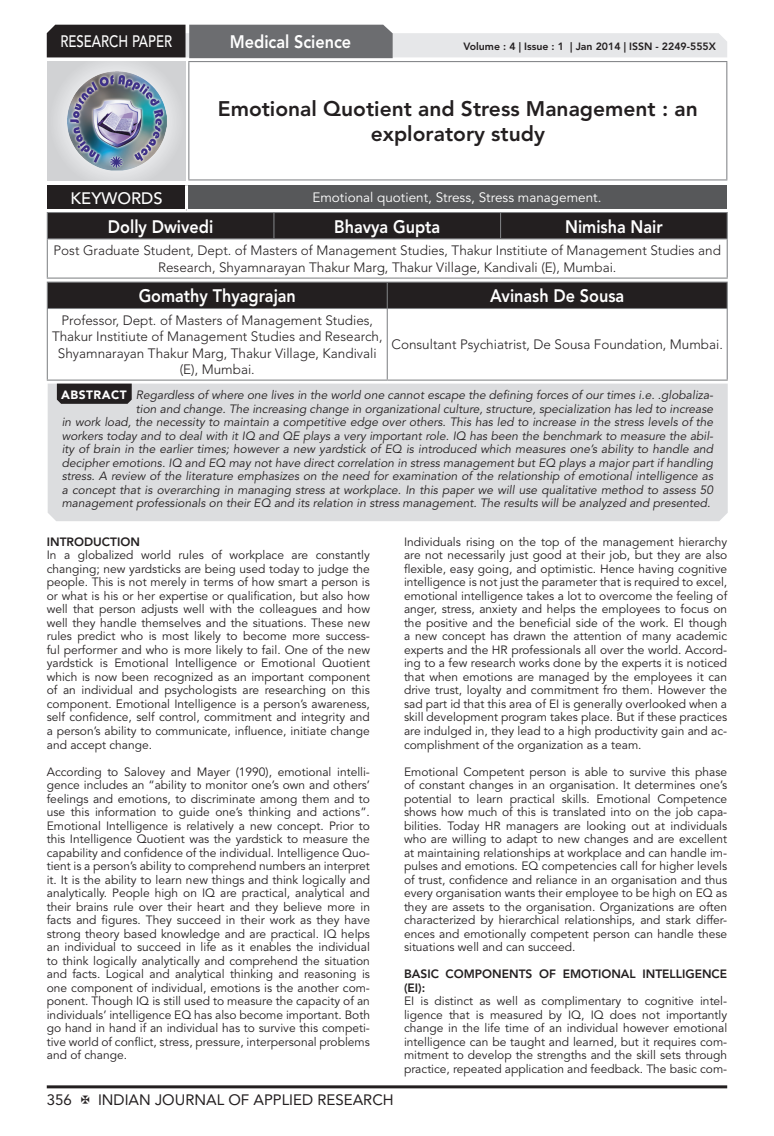
<style>
.page{position:relative;width:774px;height:1136px;background:#fff}
.page>*{position:absolute;margin:0;border:0;box-sizing:border-box;transform-origin:0 0}
.Articles_Head{font:800 21px/25.2px "Avenir LT Std";color:#231f20;text-align:center}
.Author_Name{font:800 18px "Avenir LT Std";color:#fff;scale:.9 1}
.Subject_Name{font:800 18px "Avenir LT Std";color:#fff;scale:.9 1}
.Address{font:500 16.5px "Avenir LT Std";color:#fff;scale:.8 1}
.Address-2{font:500 16.5px "Avenir LT Std";color:#fff}
.t1{font:15px "Avenir LT Std";color:#231f20}
.Address-3{font:300 13.5px/16.2px "Avenir LT Std";color:#231f20;text-align:center}
.Address-4{font:13.5px "Avenir LT Std";color:#fff}
.Body_Text{font:12px/13.5px "Avenir LT Std";color:#231f20;text-align:justify}
.Body_Text-2{font:italic 12px/13.5px "Avenir LT Std";color:#231f20;text-align:right}
.Bold{font:800 12px/13.5px "Avenir LT Std";color:#231f20}
.t2{font:900 12px "Avenir LT Std";letter-spacing:.04em;color:#fff}
.t3{font:800 10.5px "Avenir LT Std";color:#231f20}
</style>
<div class="page">
<hr style="left:47px;top:1085px;width:680px;height:3px;background:#231f20">
<div style="left:48px;top:62px;width:137px;height:118px;background:linear-gradient(to right,#d9dadc,#d8d9db)"></div>
<img style="left:68px;top:71px;width:99px;height:100px">
<svg style="left:47px;top:25px;width:680px;height:33px;background:#9e9e9f"></svg>
<hr style="left:188px;top:61px;width:539px;height:1px;background:#808285">
<hr style="left:188px;top:62px;width:1px;height:117px;background:#808285">
<hr style="left:726px;top:62px;width:1px;height:117px;background:#808285">
<hr style="left:188px;top:179px;width:539px;height:1px;background:#808285">
<div style="left:47px;top:212px;width:681px;height:26px;background:#231f20"></div>
<hr style="left:47px;top:238px;width:227px;height:1px;background:#808285">
<hr style="left:47px;top:239px;width:1px;height:38px;background:#808285">
<hr style="left:274px;top:238px;width:226px;height:1px;background:#808285">
<hr style="left:500px;top:238px;width:228px;height:1px;background:#808285">
<hr style="left:727px;top:239px;width:1px;height:38px;background:#808285">
<hr style="left:47px;top:277px;width:227px;height:1px;background:#808285">
<hr style="left:274px;top:277px;width:226px;height:1px;background:#808285">
<hr style="left:500px;top:277px;width:228px;height:1px;background:#808285">
<hr style="left:47px;top:281px;width:340px;height:1px;background:#808285">
<hr style="left:387px;top:281px;width:341px;height:1px;background:#808285">
<div style="left:47px;top:282px;width:681px;height:26px;background:#231f20"></div>
<hr style="left:47px;top:308px;width:340px;height:1px;background:#808285">
<hr style="left:47px;top:309px;width:1px;height:70px;background:#808285">
<hr style="left:387px;top:308px;width:341px;height:1px;background:#808285">
<hr style="left:387px;top:309px;width:1px;height:70px;background:#808285">
<hr style="left:727px;top:309px;width:1px;height:70px;background:#808285">
<hr style="left:47px;top:379px;width:340px;height:1px;background:#808285">
<hr style="left:387px;top:379px;width:341px;height:1px;background:#808285">
<div style="left:47px;top:185px;width:139px;height:25px;background:#231f20"></div>
<div style="left:186px;top:185px;width:541px;height:25px;background:#57585a"></div>
<hr style="left:185px;top:185px;width:3px;height:24px;background:#fff">
<hr style="left:47px;top:209px;width:139px;height:3px;background:#fff">
<hr style="left:186px;top:209px;width:541px;height:3px;background:#fff">
<div style="left:48px;top:383px;width:680px;height:138px;background:#dcdddf"></div>
<svg style="left:57px;top:383px;width:75px;height:21px;background:#2d292a"></svg>
<h3 class="Address" style="left:60px;top:32px;width:141px">RESEARCH PAPER</h3>
<p class="Subject_Name" style="left:230px;top:31px;width:136px">Medical Science</p>
<p class="t3" style="left:463px;top:41px;width:254px">Volume : 4 | Issue : 1 | Jan 2014 | ISSN - 2249-555X</p>
<p class="Articles_Head" style="left:218px;top:96px;width:481px">Emotional Quotient and Stress Management : an exploratory study</p>
<p class="Address-2" style="left:71px;top:189px;width:94px">KEYWORDS</p>
<p class="Address-4" style="left:312px;top:189px;width:290px">Emotional quotient, Stress, Stress management.</p>
<p class="Author_Name" style="left:108px;top:215px;width:119px">Dolly Dwivedi</p>
<p class="Author_Name" style="left:334px;top:215px;width:119px">Bhavya Gupta</p>
<p class="Author_Name" style="left:565px;top:215px;width:110px">Nimisha Nair</p>
<p class="Address-3" style="left:54px;top:243px;width:669px">Post Graduate Student, Dept. of Masters of Management Studies, Thakur Institiute of Management Studies and<br>Research, Shyamnarayan Thakur Marg, Thakur Village, Kandivali (E), Mumbai.</p>
<p class="Author_Name" style="left:139px;top:285px;width:176px">Gomathy Thyagrajan</p>
<p class="Author_Name" style="left:490px;top:285px;width:150px">Avinash De Sousa</p>
<p class="Address-3" style="left:52px;top:312px;width:332px">Professor, Dept. of Masters of Management Studies, Thakur Institiute of Management Studies and Research, Shyamnarayan Thakur Marg, Thakur Village, Kandivali (E), Mumbai.</p>
<p class="Address-3" style="left:391px;top:336px;width:333px">Consultant Psychiatrist, De Sousa Foundation, Mumbai.</p>
<p class="Body_Text-2" style="left:62px;top:388px;width:653px">Regardless of where one lives in the world one cannot escape the defining forces of our times i.e. .globaliza-<br>tion and change. The increasing change in organizational culture, structure, specialization has led to increase<br>in work load, the necessity to maintain a competitive edge over others. This has led to increase in the stress levels of the workers today and to deal with it IQ and QE plays a very important role. IQ has been the benchmark to measure the abil&shy;ity of brain in the earlier times; however a new yardstick of EQ is introduced which measures one’s ability to handle and decipher emotions. IQ and EQ may not have direct correlation in stress management but EQ plays a major part if handling stress. A review of the literature emphasizes on the need for examination of the relationship of emotional intelligence as a concept that is overarching in managing stress at workplace. In this paper we will use qualitative method to assess 50 management professionals on their EQ and its relation in stress management. The results will be analyzed and presented.</p>
<p class="Bold" style="left:47px;top:535px;width:95px">INTRODUCTION</p>
<p class="Body_Text" style="left:47px;top:548px;width:325px">In a globalized world rules of workplace are constantly changing; new yardsticks are being used today to judge the people. This is not merely in terms of how smart a person is or what is his or her expertise or qualification, but also how well that person adjusts well with the colleagues and how well they handle themselves and the situations. These new rules predict who is most likely to become more success&shy;ful performer and who is more likely to fail. One of the new yardstick is Emotional Intelligence or Emotional Quotient which is now been recognized as an important component of an individual and psychologists are researching on this component. Emotional Intelligence is a person’s awareness, self confidence, self control, commitment and integrity and a person’s ability to communicate, influence, initiate change and accept change.</p>
<p class="Body_Text" style="left:47px;top:764px;width:325px">According to Salovey and Mayer (1990), emotional intelli&shy;gence includes an “ability to monitor one’s own and others’ feelings and emotions, to discriminate among them and to use this information to guide one’s thinking and actions”.<br>Emotional Intelligence is relatively a new concept. Prior to this Intelligence Quotient was the yardstick to measure the capability and confidence of the individual. Intelligence Quo&shy;tient is a person’s ability to comprehend numbers an interpret it. It is the ability to learn new things and think logically and analytically. People high on IQ are practical, analytical and their brains rule over their heart and they believe more in facts and figures. They succeed in their work as they have strong theory based knowledge and are practical. IQ helps an individual to succeed in life as it enables the individual to think logically analytically and comprehend the situation and facts. Logical and analytical thinking and reasoning is one component of individual, emotions is the another com&shy;ponent. Though IQ is still used to measure the capacity of an individuals’ intelligence EQ has also become important. Both go hand in hand if an individual has to survive this competi&shy;tive world of conflict, stress, pressure, interpersonal problems and of change.</p>
<p class="t2" style="left:61px;top:387px;width:67px">ABSTRACT</p>
<p class="Body_Text" style="left:404px;top:535px;width:325px">Individuals rising on the top of the management hierarchy are not necessarily just good at their job, but they are also flexible, easy going, and optimistic. Hence having cognitive intelligence is not just the parameter that is required to excel, emotional intelligence takes a lot to overcome the feeling of anger, stress, anxiety and helps the employees to focus on the positive and the beneficial side of the work. EI though a new concept has drawn the attention of many academic experts and the HR professionals all over the world. Accord&shy;ing to a few research works done by the experts it is noticed that when emotions are managed by the employees it can drive trust, loyalty and commitment fro them. However the sad part id that this area of EI is generally overlooked when a skill development program takes place. But if these practices are indulged in, they lead to a high productivity gain and ac&shy;complishment of the organization as a team.</p>
<p class="Body_Text" style="left:404px;top:764px;width:325px">Emotional Competent person is able to survive this phase of constant changes in an organisation. It determines one’s potential to learn practical skills. Emotional Competence shows how much of this is translated into on the job capa&shy;bilities. Today HR managers are looking out at individuals who are willing to adapt to new changes and are excellent at maintaining relationships at workplace and can handle im&shy;pulses and emotions. EQ competencies call for higher levels of trust, confidence and reliance in an organisation and thus every organisation wants their employee to be high on EQ as they are assets to the organisation. Organizations are often characterized by hierarchical relationships, and stark differ&shy;ences and emotionally competent person can handle these situations well and can succeed.</p>
<p class="Bold" style="left:404px;top:967px;width:325px">BASIC COMPONENTS OF EMOTIONAL INTELLIGENCE (EI):</p>
<p class="Body_Text" style="left:404px;top:994px;width:325px">EI is distinct as well as complimentary to cognitive intel&shy;ligence that is measured by IQ, IQ does not importantly change in the life time of an individual however emotional intelligence can be taught and learned, but it requires com&shy;mitment to develop the strengths and the skill sets through practice, repeated application and feedback. The basic com-</p>
<p class="t1" style="left:47px;top:1090px;width:27px">356</p>
<p class="t1" style="left:98px;top:1090px;width:297px">INDIAN JOURNAL OF APPLIED RESEARCH</p>
</div>
